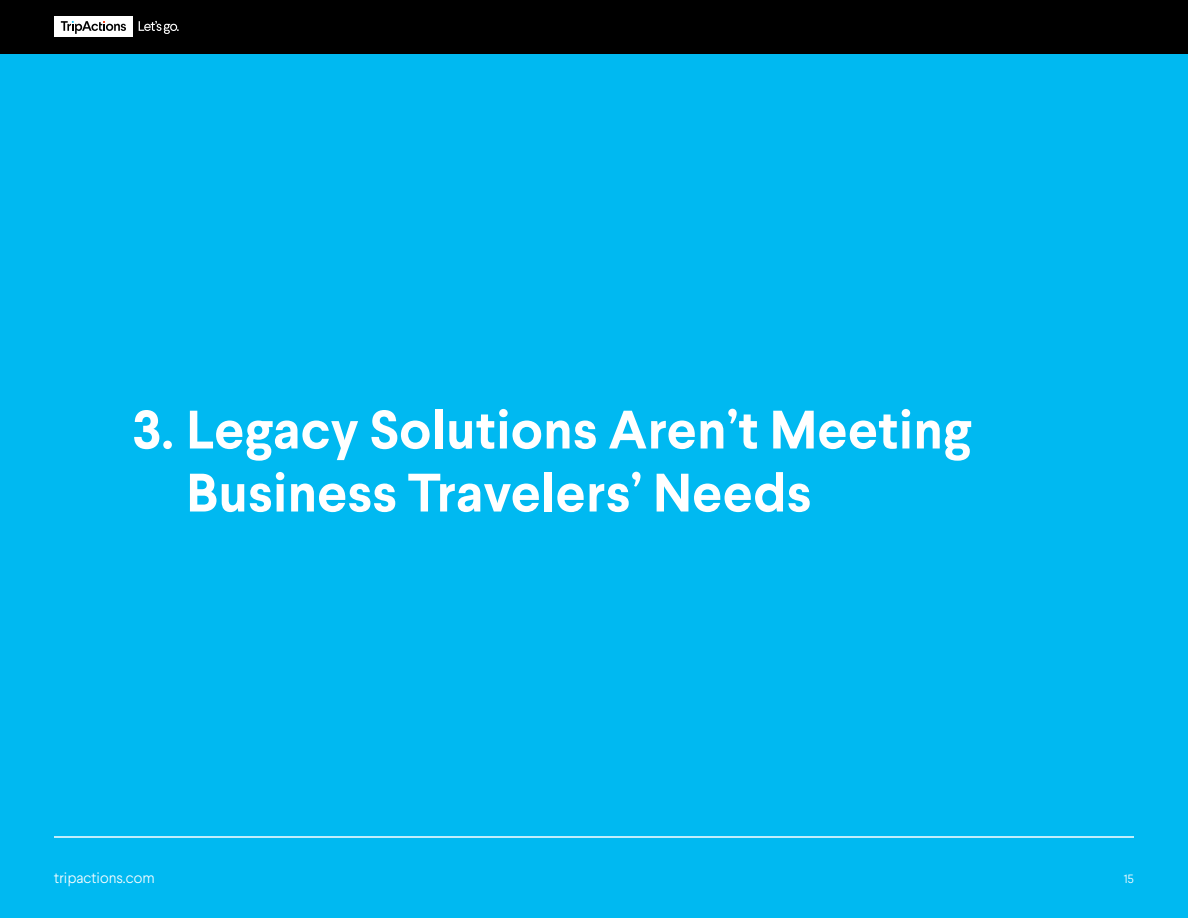
<style>
.page{position:relative;width:1188px;height:918px;background:#fff}
.page>*{position:absolute;margin:0;border:0;box-sizing:border-box;transform-origin:0 0}
.t1{font:700 54px/63px "Larsseit";color:#fff}
.t2{font:300 15px "Larsseit";color:#fff}
.t3{font:300 12px "Larsseit";color:#fff}
</style>
<div class="page">
<div style="left:0;top:837px;width:1188px;height:81px;background:#00b9f1"></div>
<div style="left:0;top:54px;width:1188px;height:783px;background:#00b9f1"></div>
<hr style="left:54px;top:836px;width:1080px;height:2px;background:#fff">
<div style="left:0;top:0;width:1188px;height:54px;background:#000"></div>
<div style="left:54px;top:16px;width:79px;height:22px;background:#fff"></div>
<svg style="left:139px;top:21px;width:40px;height:13px"></svg>
<svg style="left:61px;top:21px;width:65px;height:13px"></svg>
<p class="t1" style="left:186px;top:398px;width:787px;text-indent:-54px">3. Legacy Solutions Aren’t Meeting<br>Business Travelers’ Needs</p>
<p class="t2" style="left:54px;top:869px;width:102px">tripactions.com</p>
<p class="t3" style="left:1124px;top:871px;width:12px">15</p>
</div>
